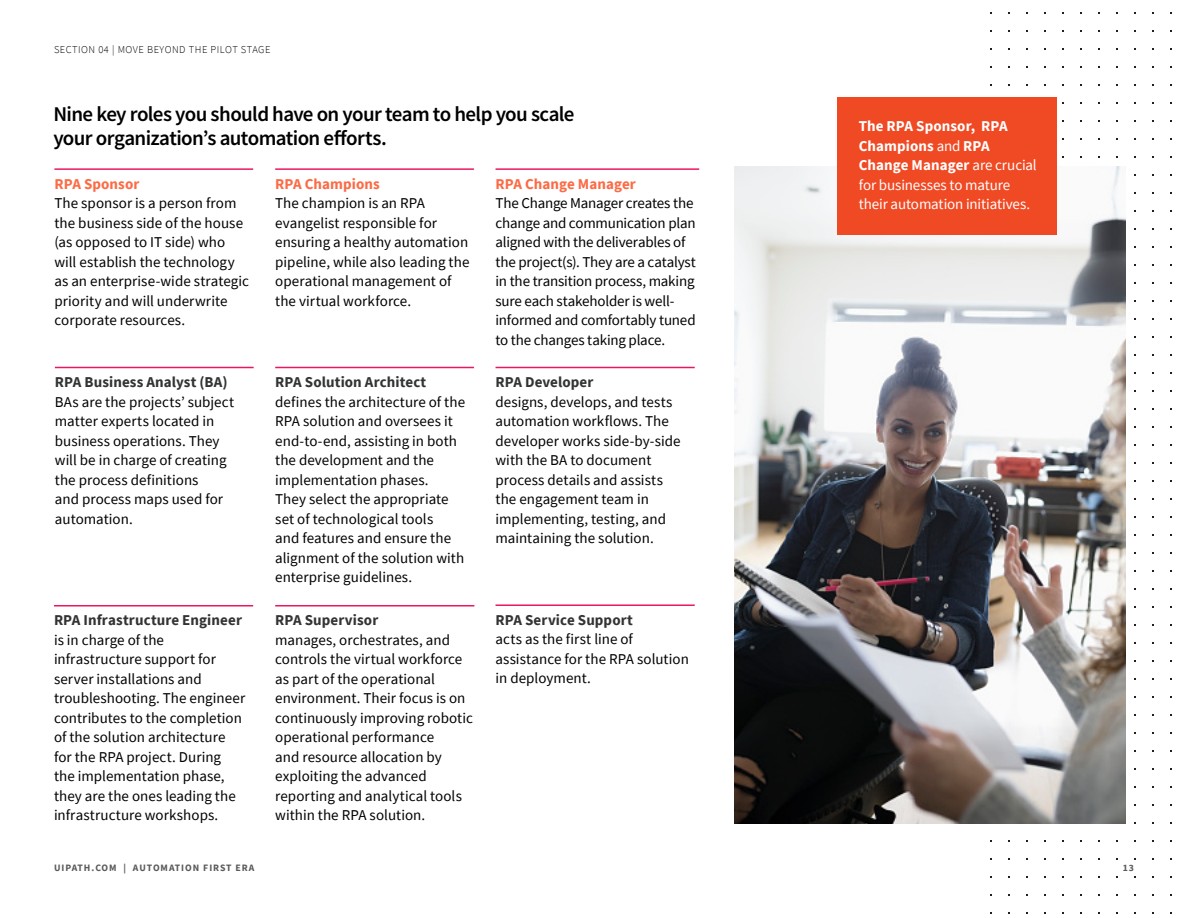
<style>
.page{position:relative;width:1188px;height:918px;background:#fff}
.page>*{position:absolute;margin:0;border:0;box-sizing:border-box;transform-origin:0 0}
.t1{font:600 21px/24px "Source Sans Pro";letter-spacing:-.03em;color:#000}
.t2{font:15px/19.5px "Source Sans Pro";color:#000}
.t3{font:700 15px "Source Sans Pro";letter-spacing:.005em;color:#333}
.t4{font:15px/19.5px "Source Sans Pro";letter-spacing:-.01em;color:#fff}
.t5{font:700 15px "Source Sans Pro";letter-spacing:.005em;color:#fb6b45}
.t6{font:300 10.5px "Source Sans Pro";letter-spacing:.05em;color:#000}
.t7{font:700 9.75px "Source Sans Pro";letter-spacing:.1em;color:#58595b}
.s1{font-weight:700}
</style>
<div class="page">
<hr style="left:496px;top:604px;width:199px;height:2px;background:#ec175c">
<svg style="left:982px;top:12px;width:190px;height:902px"></svg>
<img style="left:734px;top:166px;width:391px;height:657px">
<div style="left:837px;top:97px;width:220px;height:138px;background:#f04a24"></div>
<hr style="left:54px;top:168px;width:199px;height:2px;background:#ec175c">
<hr style="left:275px;top:168px;width:199px;height:2px;background:#ec175c">
<hr style="left:55px;top:367px;width:199px;height:1px;background:#ec175c">
<hr style="left:275px;top:367px;width:199px;height:1px;background:#ec175c">
<hr style="left:496px;top:367px;width:199px;height:1px;background:#ec175c">
<hr style="left:496px;top:168px;width:203px;height:2px;background:#ec175c">
<hr style="left:54px;top:605px;width:199px;height:2px;background:#ec175c">
<hr style="left:275px;top:605px;width:199px;height:2px;background:#ec175c">
<p class="t6" style="left:54px;top:43px;width:218px">SECTION 04 | MOVE BEYOND THE PILOT STAGE</p>
<h1 class="t1" style="left:53px;top:102px;width:523px">Nine key roles you should have on your team to help you scale your organization’s automation efforts.</h1>
<p class="t5" style="left:54px;top:174px;width:87px">RPA Sponsor</p>
<p class="t2" style="left:54px;top:193px;width:196px">The sponsor is a person from the business side of the house (as opposed to IT side) who will establish the technology as an enterprise-wide strategic priority and will underwrite corporate resources.</p>
<p class="t5" style="left:275px;top:174px;width:106px">RPA Champions</p>
<p class="t2" style="left:275px;top:193px;width:196px">The champion is an RPA evangelist responsible for ensuring a healthy automation pipeline, while also leading the operational management of the virtual workforce.</p>
<p class="t5" style="left:496px;top:174px;width:142px">RPA Change Manager</p>
<p class="t2" style="left:496px;top:193px;width:202px">The Change Manager creates the change and communication plan aligned with the deliverables of the project(s). They are a catalyst in the transition process, making sure each stakeholder is well&shy;informed and comfortably tuned to the changes taking place.</p>
<p class="t3" style="left:55px;top:372px;width:174px">RPA Business Analyst (BA)</p>
<p class="t2" style="left:55px;top:392px;width:181px">BAs are the projects’ subject matter experts located in business operations. They will be in charge of creating the process definitions<br>and process maps used for automation.</p>
<p class="t3" style="left:54px;top:610px;width:189px">RPA Infrastructure Engineer</p>
<p class="t2" style="left:54px;top:630px;width:193px">is in charge of the infrastructure support for server installations and troubleshooting. The engineer contributes to the completion of the solution architecture for the RPA project. During the implementation phase, they are the ones leading the infrastructure workshops.</p>
<p class="t3" style="left:275px;top:372px;width:153px">RPA Solution Architect</p>
<p class="t2" style="left:275px;top:392px;width:191px">defines the architecture of the<br>RPA solution and oversees it end-to-end, assisting in both the development and the implementation phases.<br>They select the appropriate set of technological tools<br>and features and ensure the alignment of the solution with enterprise guidelines.</p>
<p class="t3" style="left:275px;top:610px;width:105px">RPA Supervisor</p>
<p class="t2" style="left:275px;top:630px;width:199px">manages, orchestrates, and controls the virtual workforce as part of the operational environment. Their focus is on continuously improving robotic operational performance<br>and resource allocation by exploiting the advanced reporting and analytical tools within the RPA solution.</p>
<p class="t3" style="left:496px;top:372px;width:99px">RPA Developer</p>
<p class="t2" style="left:496px;top:392px;width:187px">designs, develops, and tests automation workflows. The developer works side-by-side with the BA to document process details and assists the engagement team in implementing, testing, and maintaining the solution.</p>
<p class="t3" style="left:496px;top:610px;width:139px">RPA Service Support</p>
<p class="t2" style="left:496px;top:630px;width:195px">acts as the first line of assistance for the RPA solution in deployment.</p>
<p class="t4" style="left:859px;top:117px;width:180px"><span class="s1">The RPA Sponsor, RPA<br>Champions</span> and <span class="s1">RPA<br>Change Manager</span> are crucial for businesses to mature their automation initiatives.</p>
<p class="t7" style="left:54px;top:861px;width:202px">UIPATH.COM | AUTOMATION FIRST ERA</p>
<p class="t7" style="left:1123px;top:861px;width:13px">13</p>
</div>
